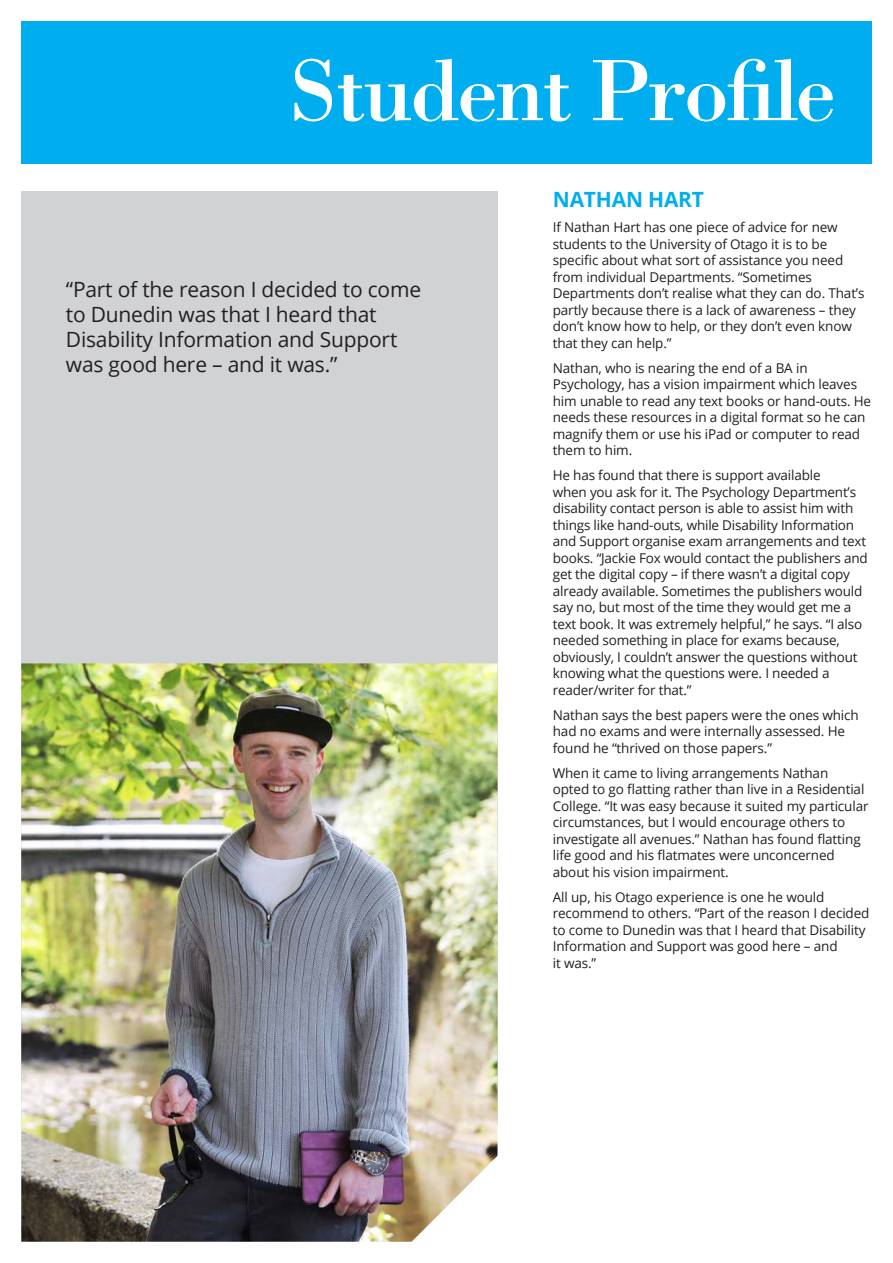
<style>
.page{position:relative;width:893px;height:1263px;background:#fff}
.page>*{position:absolute;margin:0;border:0;box-sizing:border-box;transform-origin:0 0}
.Subject_Header{font:90px "Bodoni Std";letter-spacing:-.03em;color:#fff}
.t1{font:21px/25.2px "Open Sans";letter-spacing:-.01em;color:#231f20}
.body_text{font:700 21px "Open Sans";letter-spacing:-.01em;color:#00aeef}
.body_text-2{font:13.5px/16.5px "Open Sans";letter-spacing:-.01em;color:#231f20}
</style>
<div class="page">
<div style="left:21px;top:191px;width:476px;height:934px;background:#d1d2d4"></div>
<img style="left:21px;top:663px;width:476px;height:579px">
<div style="left:21px;top:21px;width:851px;height:143px;background:#00aeef"></div>
<p class="Subject_Header" style="left:288px;top:36px;width:549px">Student Profile</p>
<p class="t1" style="left:66px;top:276px;width:357px">“Part of the reason I decided to come to Dunedin was that I heard that<br>Disability Information and Support was good here – and it was.”</p>
<p class="body_text" style="left:553px;top:185px;width:153px">NATHAN HART</p>
<p class="body_text-2" style="left:553px;top:219px;width:313px">If Nathan Hart has one piece of advice for new students to the University of Otago it is to be specific about what sort of assistance you need from individual Departments. “Sometimes Departments don’t realise what they can do. That’s partly because there is a lack of awareness – they don’t know how to help, or they don’t even know that they can help.”</p>
<p class="body_text-2" style="left:553px;top:359px;width:320px">Nathan, who is nearing the end of a BA in Psychology, has a vision impairment which leaves him unable to read any text books or hand-outs. He needs these resources in a digital format so he can magnify them or use his iPad or computer to read them to him.</p>
<p class="body_text-2" style="left:553px;top:467px;width:316px">He has found that there is support available<br>when you ask for it. The Psychology Department’s disability contact person is able to assist him with things like hand-outs, while Disability Information and Support organise exam arrangements and text books. “Jackie Fox would contact the publishers and get the digital copy – if there wasn’t a digital copy already available. Sometimes the publishers would say no, but most of the time they would get me a text book. It was extremely helpful,” he says. “I also needed something in place for exams because, obviously, I couldn’t answer the questions without knowing what the questions were. I needed a reader/writer for that.”</p>
<p class="body_text-2" style="left:553px;top:706px;width:308px">Nathan says the best papers were the ones which had no exams and were internally assessed. He found he “thrived on those papers.”</p>
<p class="body_text-2" style="left:553px;top:764px;width:317px">When it came to living arrangements Nathan<br>opted to go flatting rather than live in a Residential College. “It was easy because it suited my particular circumstances, but I would encourage others to investigate all avenues.” Nathan has found flatting life good and his flatmates were unconcerned about his vision impairment.</p>
<p class="body_text-2" style="left:553px;top:888px;width:318px">All up, his Otago experience is one he would recommend to others. “Part of the reason I decided to come to Dunedin was that I heard that Disability Information and Support was good here – and<br>it was.”</p>
</div>
